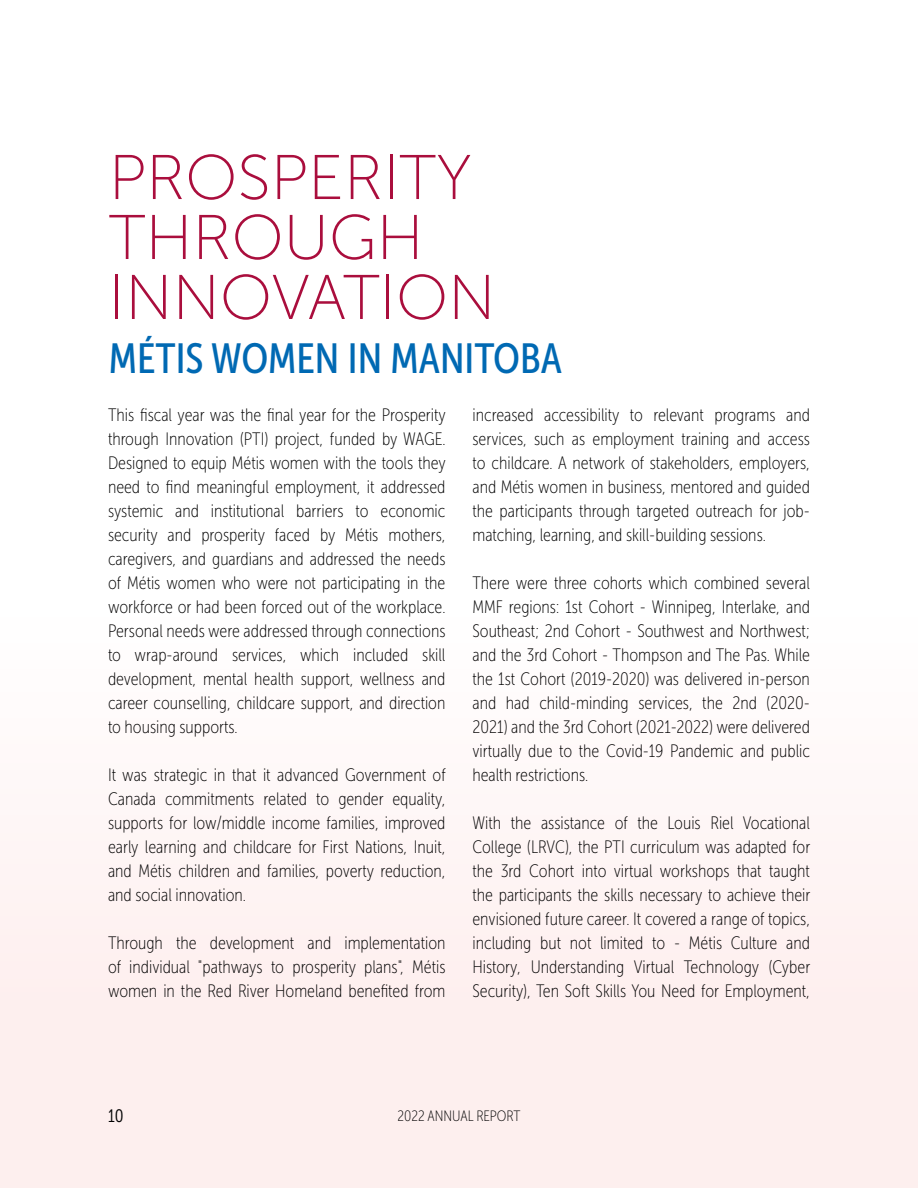
<style>
.page{position:relative;width:918px;height:1188px;background:#fff}
.page>*{position:absolute;margin:0;border:0;box-sizing:border-box;transform-origin:0 0}
.t1{font:63px/60px "Museo Sans 100";color:#aa0e3d}
.t2{font:42px "Museo Sans Cond 500";color:#0069b3}
.t3{font:18px/24px "Museo Sans Cond 100";color:#000;text-align:justify}
.t4{font:18px "Museo Sans Cond 300";color:#000}
.t5{font:15px "Museo Sans Cond 100";color:#000}
</style>
<div class="page">
<div style="left:0;top:148px;width:918px;height:1040px;background:linear-gradient(to right,#fef9f9,#fef9f9)"></div>
<h1 class="t1" style="left:109px;top:148px;width:388px">PROSPERITY<br>THROUGH<br>INNOVATION</h1>
<h2 class="t2" style="left:109px;top:336px;width:455px">MÉTIS WOMEN IN MANITOBA</h2>
<p class="t3" style="left:108px;top:403px;width:339px">This fiscal year was the final year for the Prosperity through Innovation (PTI) project, funded by WAGE.<br>Designed to equip Métis women with the tools they need to find meaningful employment, it addressed systemic and institutional barriers to economic security and prosperity faced by Métis mothers, caregivers, and guardians and addressed the needs of Métis women who were not participating in the workforce or had been forced out of the workplace.<br>Personal needs were addressed through connections to wrap-around services, which included skill development, mental health support, wellness and career counselling, childcare support, and direction to housing supports.</p>
<p class="t3" style="left:108px;top:763px;width:339px">It was strategic in that it advanced Government of Canada commitments related to gender equality, supports for low/middle income families, improved early learning and childcare for First Nations, Inuit, and Métis children and families, poverty reduction, and social innovation.</p>
<p class="t3" style="left:108px;top:931px;width:339px">Through the development and implementation of individual "pathways to prosperity plans", Métis women in the Red River Homeland benefited from</p>
<p class="t3" style="left:472px;top:403px;width:339px">increased accessibility to relevant programs and services, such as employment training and access to childcare. A network of stakeholders, employers, and Métis women in business, mentored and guided the participants through targeted outreach for job&shy;matching, learning, and skill-building sessions.</p>
<p class="t3" style="left:472px;top:571px;width:339px">There were three cohorts which combined several MMF regions: 1st Cohort - Winnipeg, Interlake, and Southeast; 2nd Cohort - Southwest and Northwest; and the 3rd Cohort - Thompson and The Pas. While the 1st Cohort (2019-2020) was delivered in-person and had child-minding services, the 2nd (2020- 2021) and the 3rd Cohort (2021-2022) were delivered virtually due to the Covid-19 Pandemic and public health restrictions.</p>
<p class="t3" style="left:472px;top:811px;width:339px">With the assistance of the Louis Riel Vocational College (LRVC), the PTI curriculum was adapted for the 3rd Cohort into virtual workshops that taught the participants the skills necessary to achieve their envisioned future career. It covered a range of topics, including but not limited to - Métis Culture and History, Understanding Virtual Technology (Cyber Security), Ten Soft Skills You Need for Employment,</p>
<p class="t4" style="left:108px;top:1106px;width:17px">10</p>
<p class="t5" style="left:398px;top:1108px;width:124px">2022 ANNUAL REPORT</p>
</div>
